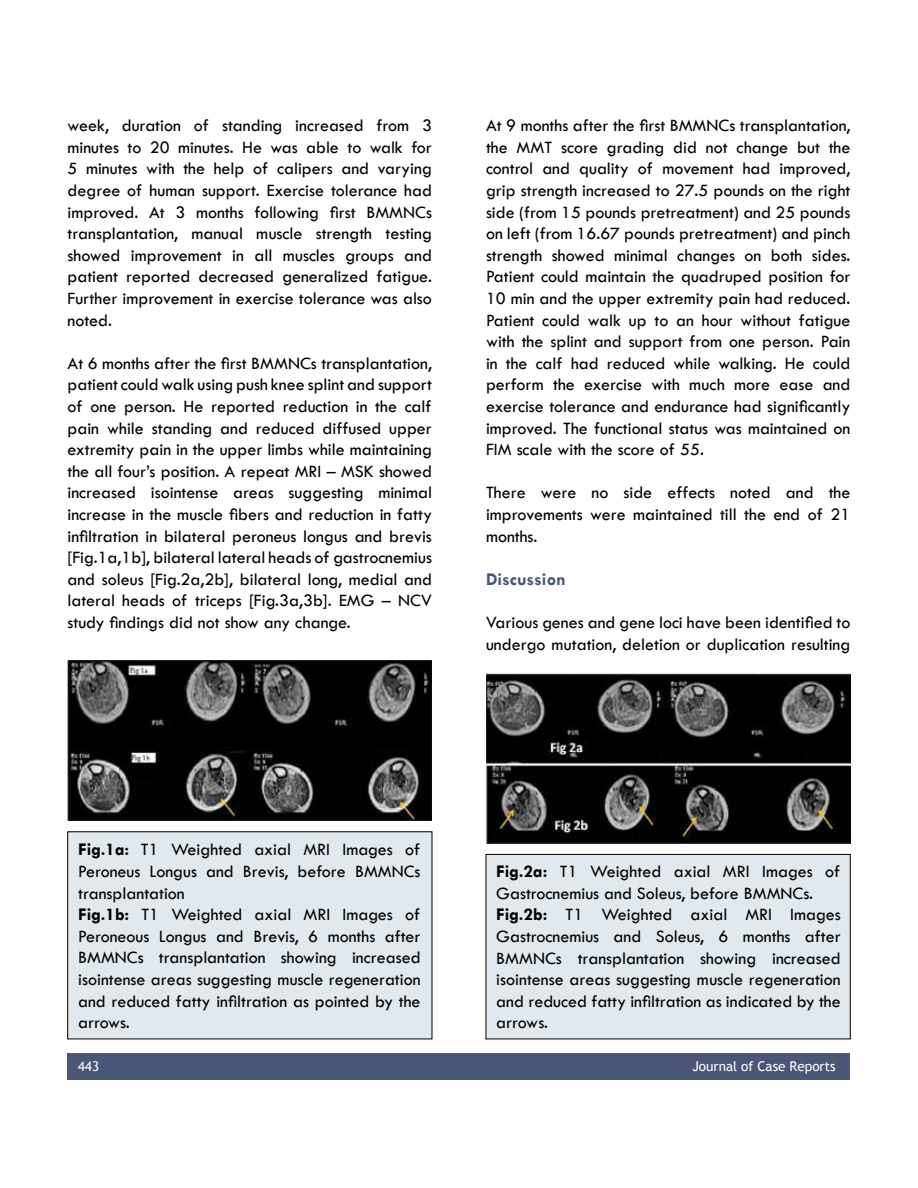
<style>
.page{position:relative;width:918px;height:1188px;background:#fff}
.page>*{position:absolute;margin:0;border:0;box-sizing:border-box;transform-origin:0 0}
.t1{font:18px/21.6px "Tw Cen";color:#000;text-align:justify}
.t2{font:700 18px "Tw Cen";color:#495678}
.t3{font:13.5px "Trebuchet MS";color:#fff}
.s1{font-weight:700}
</style>
<div class="page">
<div style="left:486px;top:854px;width:364px;height:185px;background:#e2e9ee"></div>
<div style="left:486px;top:854px;width:364px;height:185px;border:1px solid #000"></div>
<div style="left:68px;top:832px;width:364px;height:207px;background:#e2e9ee"></div>
<div style="left:68px;top:1053px;width:782px;height:27px;background:#495678"></div>
<img style="left:486px;top:674px;width:364px;height:170px">
<img style="left:68px;top:661px;width:364px;height:160px">
<p class="t1" style="left:68px;top:115px;width:366px">week, duration of standing increased from 3 minutes to 20 minutes. He was able to walk for 5 minutes with the help of calipers and varying degree of human support. Exercise tolerance had improved. At 3 months following first BMMNCs transplantation, manual muscle strength testing showed improvement in all muscles groups and patient reported decreased generalized fatigue.<br>Further improvement in exercise tolerance was also noted.</p>
<p class="t1" style="left:68px;top:352px;width:366px">At 6 months after the first BMMNCs transplantation, patient could walk using push knee splint and support of one person. He reported reduction in the calf pain while standing and reduced diffused upper extremity pain in the upper limbs while maintaining the all four’s position. A repeat MRI – MSK showed increased isointense areas suggesting minimal increase in the muscle fibers and reduction in fatty infiltration in bilateral peroneus longus and brevis [Fig.1a,1b], bilateral lateral heads of gastrocnemius and soleus [Fig.2a,2b], bilateral long, medial and lateral heads of triceps [Fig.3a,3b]. EMG – NCV study findings did not show any change.</p>
<p class="t1" style="left:486px;top:115px;width:366px">At 9 months after the first BMMNCs transplantation, the MMT score grading did not change but the control and quality of movement had improved, grip strength increased to 27.5 pounds on the right side (from 15 pounds pretreatment) and 25 pounds on left (from 16.67 pounds pretreatment) and pinch strength showed minimal changes on both sides.<br>Patient could maintain the quadruped position for 10 min and the upper extremity pain had reduced.<br>Patient could walk up to an hour without fatigue with the splint and support from one person. Pain in the calf had reduced while walking. He could perform the exercise with much more ease and exercise tolerance and endurance had significantly improved. The functional status was maintained on FIM scale with the score of 55.</p>
<p class="t1" style="left:486px;top:482px;width:366px">There were no side effects noted and the improvements were maintained till the end of 21 months.</p>
<p class="t2" style="left:486px;top:568px;width:81px">Discussion</p>
<p class="t1" style="left:486px;top:611px;width:366px">Various genes and gene loci have been identified to undergo mutation, deletion or duplication resulting</p>
<p class="t1" style="left:78px;top:839px;width:344px;text-align:left"><span class="s1">Fig.1a:</span> T1 Weighted axial MRI Images of Peroneus Longus and Brevis, before BMMNCs transplantation<br><span class="s1">Fig.1b:</span> T1 Weighted axial MRI Images of Peroneous Longus and Brevis, 6 months after BMMNCs transplantation showing increased isointense areas suggesting muscle regeneration and reduced fatty infiltration as pointed by the arrows.</p>
<p class="t1" style="left:496px;top:861px;width:346px;text-align:left"><span class="s1">Fig.2a:</span> T1 Weighted axial MRI Images of Gastrocnemius and Soleus, before BMMNCs.<br><span class="s1">Fig.2b:</span> T1 Weighted axial MRI Images Gastrocnemius and Soleus, 6 months after BMMNCs transplantation showing increased isointense areas suggesting muscle regeneration and reduced fatty infiltration as indicated by the arrows.</p>
<p class="t3" style="left:78px;top:1058px;width:23px">443</p>
<p class="t3" style="left:692px;top:1058px;width:145px">Journal of Case Reports</p>
</div>
